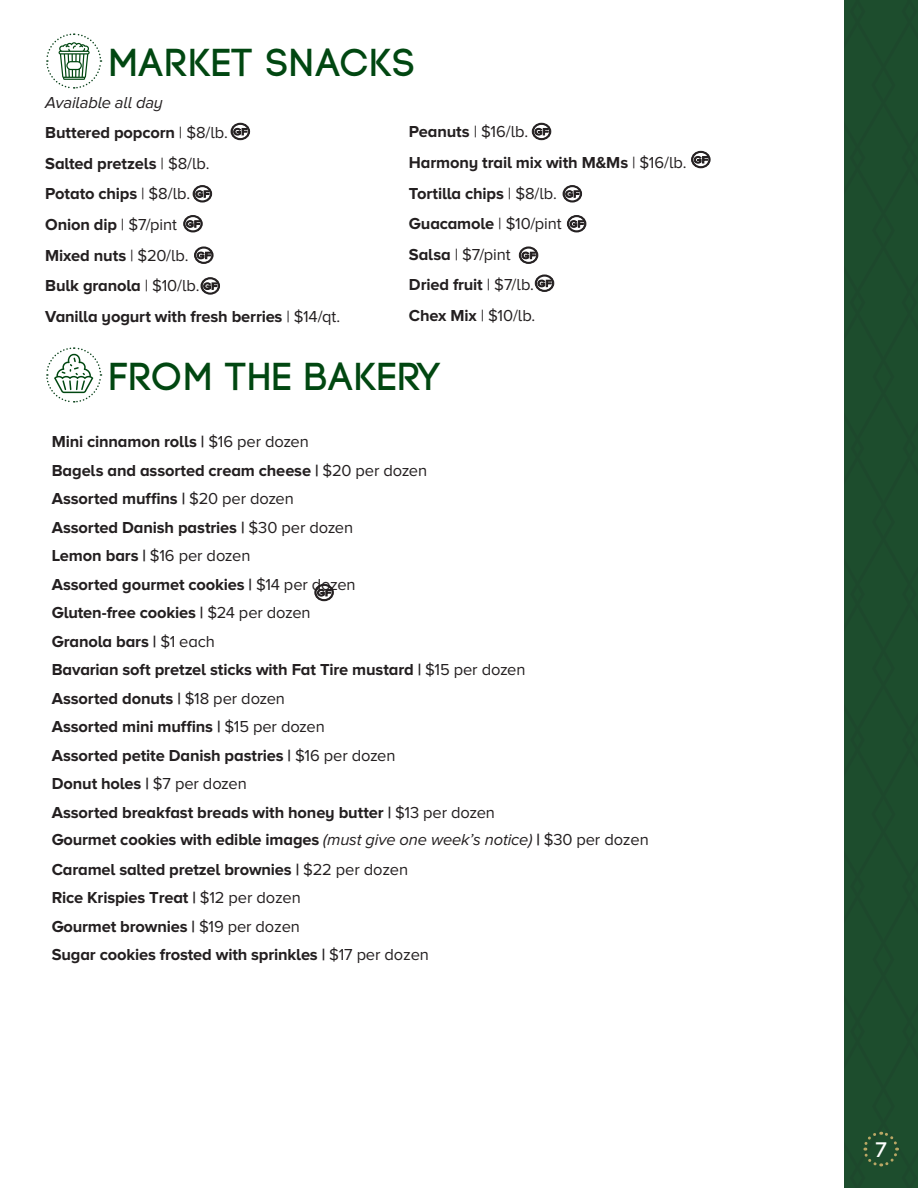
<style>
.page{position:relative;width:918px;height:1188px;background:#fff}
.page>*{position:absolute;margin:0;border:0;box-sizing:border-box;transform-origin:0 0}
.t1{font:38.85px "Code Pro Demo";letter-spacing:.02em;color:#014711}
.t2{font:21px "Code Pro Demo";color:#fff}
.t3{font:700 16.5px/28.3px "Proxima Nova A";letter-spacing:-.01em;color:#231f20}
.t4{font:16.5px "Proxima Nova A";color:#231f20}
.t5{font:italic 16.5px "Proxima Nova A";letter-spacing:-.01em;color:#231f20}
.s1{font-weight:400}
.s2{font-weight:700}
.s3{font-weight:400;font-style:italic}
</style>
<div class="page">
<div style="left:845px;top:0;width:73px;height:1188px;background:#1d4d2d"></div>
<svg style="left:46px;top:347px;width:56px;height:56px"></svg>
<svg style="left:46px;top:33px;width:56px;height:56px"></svg>
<svg style="left:231px;top:123px;width:19px;height:17px"></svg>
<svg style="left:315px;top:584px;width:19px;height:17px"></svg>
<svg style="left:532px;top:123px;width:19px;height:17px"></svg>
<svg style="left:691px;top:151px;width:19px;height:17px"></svg>
<svg style="left:563px;top:185px;width:19px;height:17px"></svg>
<svg style="left:567px;top:215px;width:19px;height:17px"></svg>
<svg style="left:519px;top:247px;width:19px;height:17px"></svg>
<svg style="left:535px;top:275px;width:19px;height:17px"></svg>
<svg style="left:201px;top:277px;width:19px;height:17px"></svg>
<svg style="left:194px;top:247px;width:19px;height:17px"></svg>
<svg style="left:183px;top:215px;width:20px;height:17px"></svg>
<svg style="left:193px;top:185px;width:19px;height:17px"></svg>
<p class="t1" style="left:109px;top:43px;width:308px">MARKET SNACKS</p>
<p class="t5" style="left:45px;top:93px;width:119px">Available all day</p>
<p class="t3" style="left:45px;top:118px;width:184px">Buttered popcorn <span class="s1">| $8/lb.</span></p>
<p class="t3" style="left:45px;top:149px;width:166px">Salted pretzels <span class="s1">| $8/lb.</span></p>
<p class="t3" style="left:45px;top:180px;width:147px">Potato chips <span class="s1">| $8/lb.</span></p>
<p class="t3" style="left:45px;top:210px;width:133px">Onion dip <span class="s1">| $7/pint</span></p>
<p class="t3" style="left:45px;top:241px;width:145px">Mixed nuts <span class="s1">| $20/lb.</span></p>
<p class="t3" style="left:45px;top:271px;width:156px">Bulk granola <span class="s1">| $10/lb.</span></p>
<p class="t3" style="left:45px;top:302px;width:297px">Vanilla yogurt with fresh berries <span class="s1">| $14/qt.</span></p>
<p class="t4" style="left:409px;top:123px;width:121px"><span class="s2">Peanuts</span> | $16/lb.</p>
<p class="t3" style="left:409px;top:148px;width:279px">Harmony trail mix with M&amp;Ms <span class="s1">| $16/lb.</span></p>
<p class="t3" style="left:409px;top:179px;width:150px">Tortilla chips <span class="s1">| $8/lb.</span></p>
<p class="t3" style="left:409px;top:209px;width:154px">Guacamole <span class="s1">| $10/pint</span></p>
<p class="t4" style="left:409px;top:245px;width:103px"><span class="s2">Salsa</span> | $7/pint</p>
<p class="t3" style="left:409px;top:270px;width:127px">Dried fruit <span class="s1">| $7/lb.</span></p>
<p class="t4" style="left:409px;top:306px;width:128px"><span class="s2">Chex Mix</span> | $10/lb.</p>
<p class="t1" style="left:109px;top:357px;width:333px">FROM THE BAKERY</p>
<p class="t3" style="left:52px;top:427px;width:599px">Mini cinnamon rolls | <span class="s1">$16 per dozen<br></span>Bagels and assorted cream cheese | <span class="s1">$20 per dozen<br></span>Assorted muffins | <span class="s1">$20 per dozen<br></span>Assorted Danish pastries | <span class="s1">$30 per dozen<br></span>Lemon bars | <span class="s1">$16 per dozen<br></span>Assorted gourmet cookies | <span class="s1">$14 per dozen<br></span>Gluten-free cookies | <span class="s1">$24 per dozen<br></span>Granola bars | <span class="s1">$1 each<br></span>Bavarian soft pretzel sticks with Fat Tire mustard | <span class="s1">$15 per dozen<br></span>Assorted donuts | <span class="s1">$18 per dozen<br></span>Assorted mini muffins | <span class="s1">$15 per dozen<br></span>Assorted petite Danish pastries | <span class="s1">$16 per dozen<br></span>Donut holes | <span class="s1">$7 per dozen<br></span>Assorted breakfast breads with honey butter | <span class="s1">$13 per dozen<br></span>Gourmet cookies with edible images <span class="s3">(must give one week’s notice)</span> | <span class="s1">$30 per dozen</span></p>
<p class="t3" style="left:52px;top:854px;width:379px">Caramel salted pretzel brownies | <span class="s1">$22 per dozen </span>Rice Krispies Treat | <span class="s1">$12 per dozen<br></span>Gourmet brownies | <span class="s1">$19 per dozen<br></span>Sugar cookies frosted with sprinkles | <span class="s1">$17 per dozen</span></p>
<p class="t2" style="left:876px;top:1139px;width:13px">7</p>
</div>
